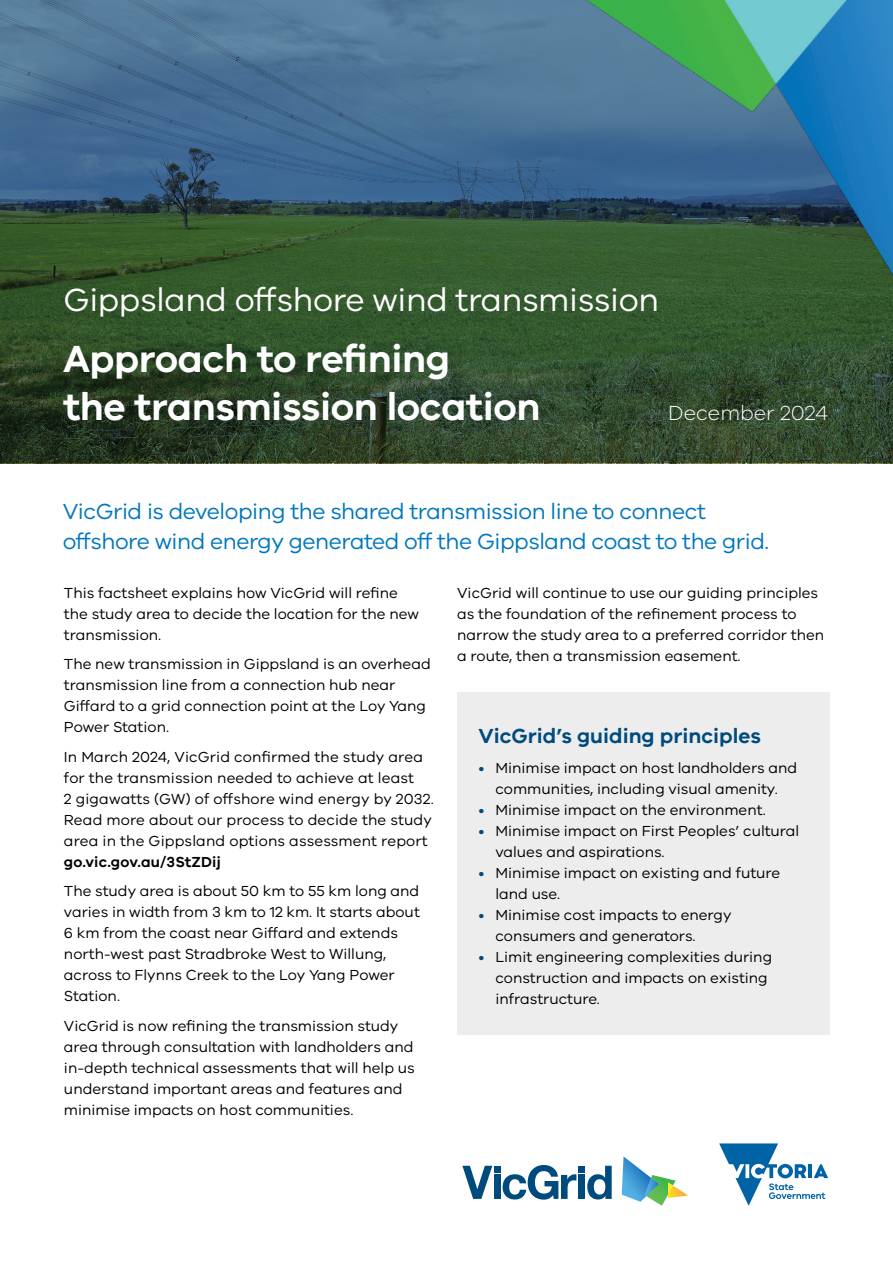
<style>
.page{position:relative;width:893px;height:1263px;background:#fff}
.page>*{position:absolute;margin:0;border:0;box-sizing:border-box;transform-origin:0 0}
.t1{font:600 39px/48px "VIC";letter-spacing:-.01em;color:#fff}
.t2{font:33px "VIC";letter-spacing:-.01em;color:#fff}
.t3{font:22.5px/30px "VIC";letter-spacing:-.02em;color:#0077be}
.t4{font:600 21px "VIC";color:#004b7d}
.t5{font:300 21px "VIC";color:#fff}
.t6{font:15px/21px "VIC";color:#000}
.t7{font:600 15px "VIC";letter-spacing:.01em;color:#000}
.s1{color:#004b7d}
</style>
<div class="page">
<svg style="left:0;top:0;width:893px;height:463px;background:#36544c"></svg>
<img style="left:293px;top:0;width:600px;height:398px">
<div style="left:578px;top:1166px;width:7px;height:6px;background:#004b7d"></div>
<div style="left:578px;top:1175px;width:7px;height:24px;background:#004b7d"></div>
<svg style="left:587px;top:1166px;width:25px;height:33px"></svg>
<svg style="left:462px;top:1166px;width:30px;height:33px"></svg>
<div style="left:494px;top:1166px;width:7px;height:6px;background:#004b7d"></div>
<div style="left:494px;top:1175px;width:7px;height:24px;background:#004b7d"></div>
<svg style="left:503px;top:1165px;width:73px;height:34px"></svg>
<svg style="left:622px;top:1156px;width:66px;height:49px"></svg>
<svg style="left:719px;top:1143px;width:109px;height:63px"></svg>
<div style="left:457px;top:693px;width:372px;height:342px;background:#ecedec"></div>
<h2 class="t2" style="left:63px;top:280px;width:597px">Gippsland offshore wind transmission</h2>
<h1 class="t1" style="left:63px;top:334px;width:479px">Approach to refining<br>the transmission location</h1>
<h3 class="t5" style="left:668px;top:400px;width:161px">December 2024</h3>
<h3 class="t3" style="left:63px;top:496px;width:708px">VicGrid is developing the shared transmission line to connect offshore wind energy generated off the Gippsland coast to the grid.</h3>
<p class="t6" style="left:64px;top:582px;width:356px">This factsheet explains how VicGrid will refine the study area to decide the location for the new transmission.</p>
<p class="t6" style="left:64px;top:653px;width:368px">The new transmission in Gippsland is an overhead transmission line from a connection hub near Giffard to a grid connection point at the Loy Yang Power Station.</p>
<p class="t6" style="left:64px;top:746px;width:372px">In March 2024, VicGrid confirmed the study area for the transmission needed to achieve at least<br>2 gigawatts (GW) of offshore wind energy by 2032.<br>Read more about our process to decide the study area in the Gippsland options assessment report</p>
<p class="t7" style="left:64px;top:853px;width:159px">go.vic.gov.au/3StZDij</p>
<p class="t6" style="left:64px;top:880px;width:357px">The study area is about 50 km to 55 km long and varies in width from 3 km to 12 km. It starts about 6 km from the coast near Giffard and extends north-west past Stradbroke West to Willung, across to Flynns Creek to the Loy Yang Power Station.</p>
<p class="t6" style="left:64px;top:1015px;width:352px">VicGrid is now refining the transmission study area through consultation with landholders and in-depth technical assessments that will help us understand important areas and features and minimise impacts on host communities.</p>
<p class="t6" style="left:457px;top:582px;width:368px">VicGrid will continue to use our guiding principles as the foundation of the refinement process to narrow the study area to a preferred corridor then a route, then a transmission easement.</p>
<h3 class="t4" style="left:478px;top:723px;width:284px">VicGrid’s guiding principles</h3>
<p class="t6" style="left:478px;top:757px;width:320px;text-align:center"><span class="s1">•</span> Minimise impact on host landholders and communities, including visual amenity.</p>
<p class="t6" style="left:478px;top:799px;width:289px"><span class="s1">•</span> Minimise impact on the environment.</p>
<p class="t6" style="left:495px;top:820px;width:305px;text-indent:-17px"><span class="s1">•</span> Minimise impact on First Peoples’ cultural values and aspirations.</p>
<p class="t6" style="left:495px;top:862px;width:286px;text-indent:-17px"><span class="s1">•</span> Minimise impact on existing and future land use.</p>
<p class="t6" style="left:495px;top:904px;width:238px;text-indent:-17px"><span class="s1">•</span> Minimise cost impacts to energy consumers and generators.</p>
<p class="t6" style="left:495px;top:946px;width:278px;text-indent:-17px"><span class="s1">•</span> Limit engineering complexities during construction and impacts on existing infrastructure.</p>
</div>
